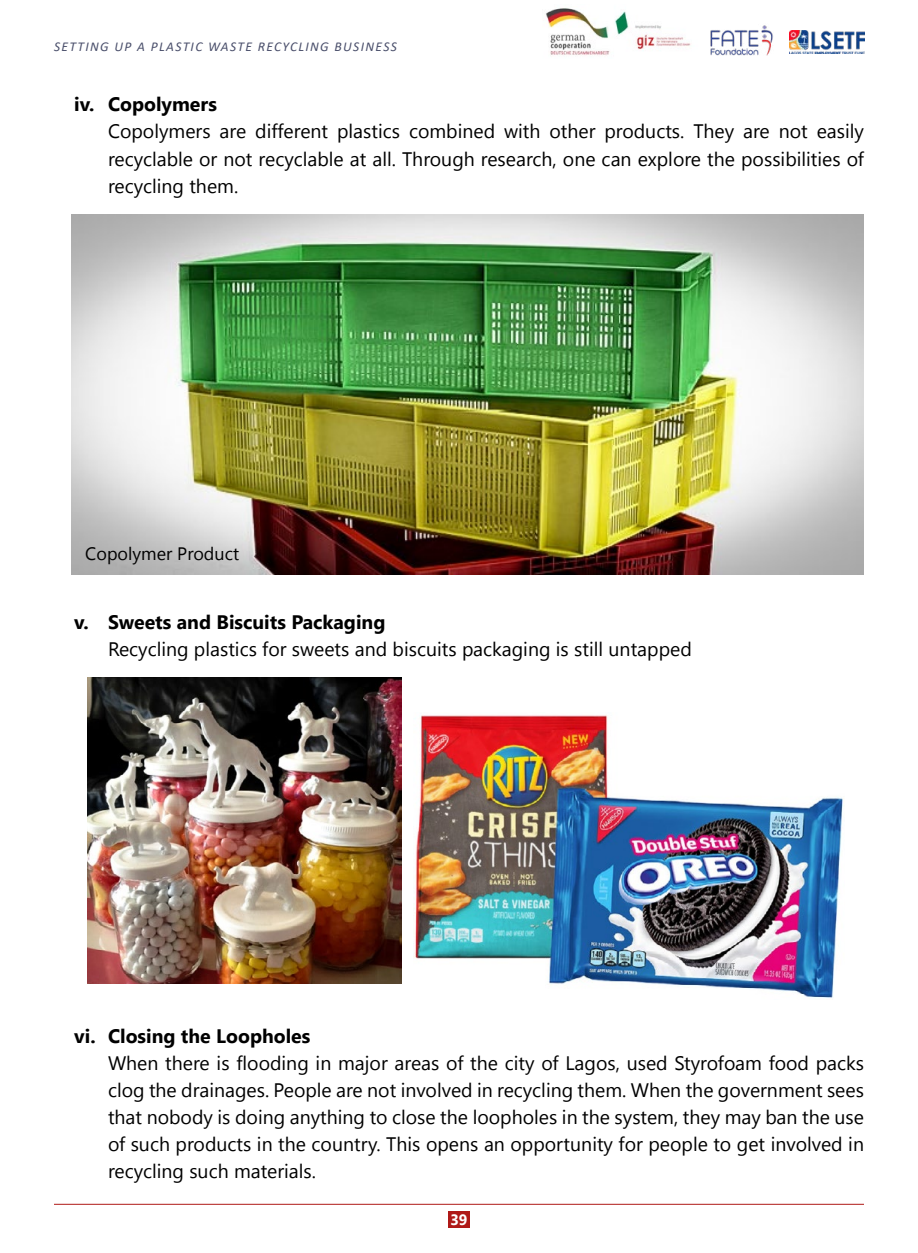
<style>
.page{position:relative;width:918px;height:1253px;background:#fff}
.page>*{position:absolute;margin:0;border:0;box-sizing:border-box;transform-origin:0 0}
.t1{font:19.5px/27px "Nirmala UI";color:#000;text-align:justify}
.t2{font:700 19.5px "Nirmala UI";color:#000}
.t3{font:18px "Nirmala UI";color:#000}
.t4{font:700 15px "Nirmala UI";color:#fff}
.t5{font:italic 13.5px "Calibri";letter-spacing:.1em;color:#4a4f6b}
</style>
<div class="page">
<div style="left:448px;top:1211px;width:22px;height:17px;background:#af1917"></div>
<hr style="left:54px;top:1204px;width:810px;height:1px;background:#af1917">
<img style="left:710px;top:25px;width:63px;height:30px">
<img style="left:789px;top:30px;width:75px;height:24px">
<img style="left:546px;top:8px;width:145px;height:47px">
<img style="left:87px;top:677px;width:315px;height:307px">
<img style="left:414px;top:715px;width:430px;height:283px">
<img style="left:72px;top:214px;width:792px;height:360px">
<p class="t5" style="left:54px;top:37px;width:344px">SETTING UP A PLASTIC WASTE RECYCLING BUSINESS</p>
<p class="t2" style="left:74px;top:89px;width:144px">iv. Copolymers</p>
<p class="t1" style="left:108px;top:117px;width:758px">Copolymers are different plastics combined with other products. They are not easily recyclable or not recyclable at all. Through research, one can explore the possibilities of recycling them.</p>
<p class="t3" style="left:85px;top:539px;width:155px">Copolymer Product</p>
<p class="t2" style="left:74px;top:606px;width:313px">v. Sweets and Biscuits Packaging</p>
<p class="t1" style="left:108px;top:634px;width:585px">Recycling plastics for sweets and biscuits packaging is still untapped</p>
<p class="t2" style="left:74px;top:1020px;width:238px">vi. Closing the Loopholes</p>
<p class="t1" style="left:108px;top:1048px;width:758px">When there is flooding in major areas of the city of Lagos, used Styrofoam food packs clog the drainages. People are not involved in recycling them. When the government sees that nobody is doing anything to close the loopholes in the system, they may ban the use of such products in the country. This opens an opportunity for people to get involved in recycling such materials.</p>
<p class="t4" style="left:450px;top:1207px;width:19px">39</p>
</div>
